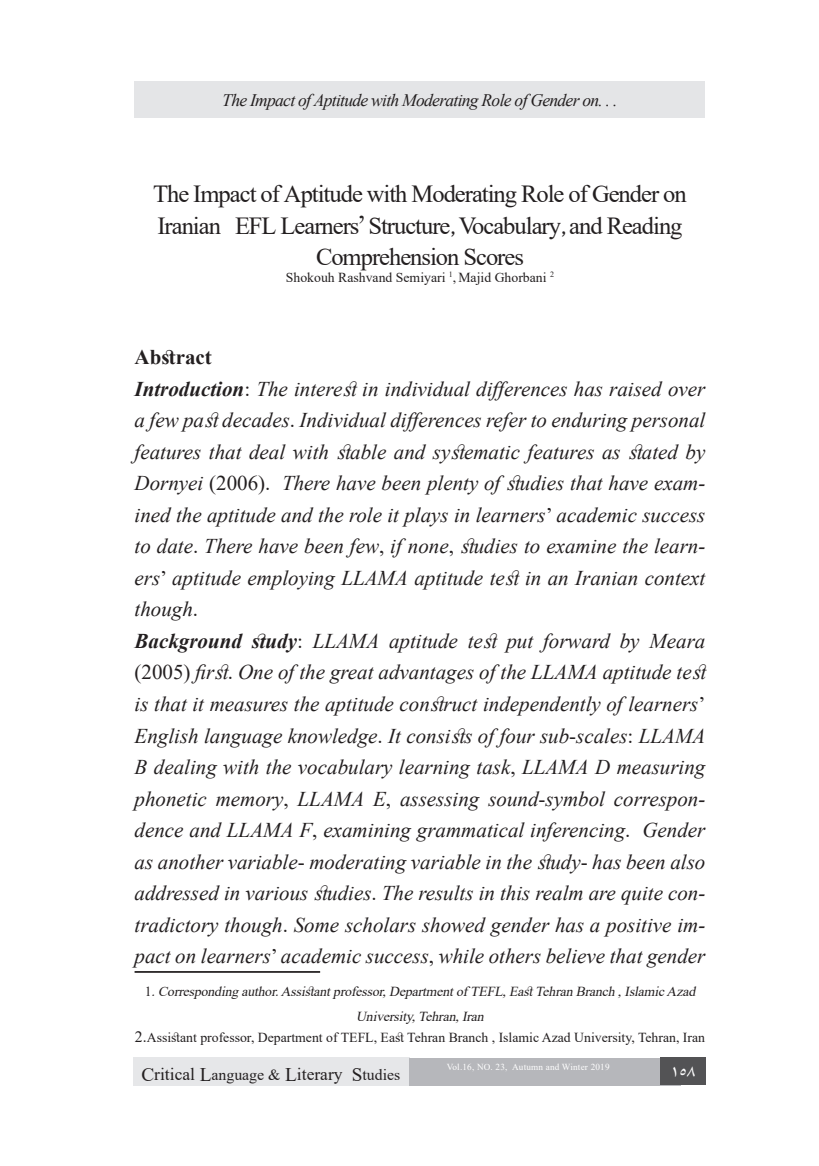
<style>
.page{position:relative;width:819px;height:1166px;background:#fff}
.page>*{position:absolute;margin:0;border:0;box-sizing:border-box;transform-origin:0 0}
.تیتر_چکیده_اینگلیسی{font:24.5px/31.5px "Times New Roman";letter-spacing:-.04em;color:#231f20;text-align:right}
.t1{font:italic 21px/31.5px "Times New Roman";color:#231f20;text-align:justify}
.t2{font:700 21px "Times New Roman";color:#231f20}
.t3{font:italic 700 21px "Times New Roman";color:#231f20}
.t4{font:italic 17.5px "Times New Roman";letter-spacing:-.04em;color:#231f20}
.t5{font:17.5px "Times New Roman";color:#231f20}
.t6{font:italic 17.5px "B Yagut";color:#fff}
.Footnote_Text{font:15.75px "Times New Roman";color:#231f20}
.Footnote_Text-2{font:13.83px "Times New Roman";color:#231f20}
.Footnote_Text-3{font:italic 13.83px "Times New Roman";color:#231f20}
.t7{font:9.1px "Times New Roman";letter-spacing:.02em;color:#fff}
.t8{font:8.05px "Times New Roman";color:#231f20}
.s1{font-family:"B Yagut"}
.s2{font-weight:700}
.s3{font-style:normal}
.s4{font-weight:400;font-style:normal}
.s5{font-size:19.25px}
</style>
<div class="page">
<div style="left:134px;top:81px;width:571px;height:37px;background:#e4e5e7"></div>
<div style="left:133px;top:1057px;width:276px;height:28px;background:#e6e7e9"></div>
<div style="left:409px;top:1057px;width:272px;height:28px;background:#b6b7bb"></div>
<div style="left:659px;top:1057px;width:46px;height:28px;background:#535355"></div>
<hr style="left:134px;top:971px;width:186px;height:2px;background:#231f20">
<p class="t4" style="left:222px;top:88px;width:397px">The Impact ofAptitude with Moderating Role of Gender o n ...</p>
<p class="تیتر_چکیده_اینگلیسی" style="left:153px;top:177px;width:535px">The Impact of Aptitude with Moderating Role of Gender on<br>EFL Learners<span class="s1">’</span> Structure<span class="s1">,</span> Vocabulary<span class="s1">,</span> and Reading</p>
<p class="تیتر_چکیده_اینگلیسی" style="left:157px;top:209px;width:65px">Iranian</p>
<p class="تیتر_چکیده_اینگلیسی" style="left:316px;top:240px;width:209px">Comprehension Scores</p>
<p class="t8" style="left:449px;top:269px;width:6px">1</p>
<p class="Footnote_Text-2" style="left:286px;top:267px;width:161px">Shokouh Rashvand Semiyari</p>
<p class="t8" style="left:550px;top:269px;width:6px">2</p>
<p class="Footnote_Text-2" style="left:453px;top:267px;width:95px">,Majid Ghorbani</p>
<p class="t2" style="left:134px;top:342px;width:79px">Abstract</p>
<p class="t1" style="left:134px;top:373px;width:572px"><span class="s2">Introduction</span><span class="s3">:</span> The interest in individual differences has raised over a few past decades<span class="s3">.</span> Individual differences refer to enduring personal features that deal with stable and systematic features as stated by</p>
<p class="t1" style="left:134px;top:467px;width:137px">Dornyei <span class="s3">(2006 .)</span></p>
<p class="t1" style="left:282px;top:467px;width:425px">There have been plenty of studies that have exam-</p>
<p class="t1" style="left:134px;top:499px;width:572px">ined the aptitude and the role it plays in learners<span class="s3">’</span> academic success</p>
<p class="t1" style="left:134px;top:530px;width:572px">to date<span class="s3">.</span> There have been few if<span class="s3">,</span> none<span class="s3">,</span> studies to examine the learn-</p>
<p class="t1" style="left:134px;top:562px;width:572px">ers<span class="s3">’</span> aptitude employing LLAMA aptitude test in an Iranian context</p>
<p class="t1" style="left:134px;top:593px;width:65px">though<span class="s3">.</span></p>
<p class="t1" style="left:467px;top:625px;width:67px">test put</p>
<p class="t1" style="left:389px;top:625px;width:70px">aptitude</p>
<p class="t1" style="left:543px;top:625px;width:68px">forward</p>
<p class="t1" style="left:619px;top:625px;width:21px">by</p>
<p class="t3" style="left:252px;top:626px;width:53px">study<span class="s4">:</span></p>
<p class="t1" style="left:134px;top:625px;width:573px;text-align:left"><span class="s2">Background<br></span><span class="s3">(2005)</span> first<span class="s3">.</span> One of the great advantages of the LLAMA aptitude test is that it measures the aptitude construct independently of learners<span class="s3">‘ </span>English language knowledge It<span class="s3">.</span> consists of four sub<span class="s3">-</span>scales<span class="s3">:</span> LLAMA B dealing with the vocabulary learning task<span class="s3">,</span> LLAMA D measuring</p>
<p class="t1" style="left:313px;top:625px;width:68px">LLAMA</p>
<p class="t1" style="left:649px;top:625px;width:57px">Meara</p>
<p class="t1" style="left:134px;top:782px;width:572px">phonetic memory<span class="s3">,</span> LLAMA E<span class="s3">,</span> assessing sound<span class="s3">-</span>symbol correspon-</p>
<p class="t1" style="left:134px;top:814px;width:497px">dence and LLAMA F<span class="s3">,</span> examining grammatical inferencing<span class="s3">.</span></p>
<p class="t1" style="left:642px;top:814px;width:64px">Gender</p>
<p class="t1" style="left:134px;top:845px;width:572px">as another variable<span class="s3">-</span> moderating variable in the study<span class="s3">-</span> has been also</p>
<p class="t1" style="left:134px;top:877px;width:572px">addressed in various studies<span class="s3">.</span> The results in this realm are quite con-</p>
<p class="t1" style="left:134px;top:908px;width:572px">tradictory though<span class="s3">.</span> Some scholars showed gender has a positive im-</p>
<p class="t1" style="left:134px;top:940px;width:572px">pact on learners<span class="s3">’</span>academic success<span class="s3">,</span> while others believe that gender</p>
<p class="Footnote_Text-3" style="left:145px;top:982px;width:136px"><span class="s3">1</span> . Corresponding author</p>
<p class="Footnote_Text-3" style="left:275px;top:982px;width:113px">. Assistant professor</p>
<p class="Footnote_Text-3" style="left:502px;top:982px;width:198px">, East Tehran Branch , Islamic Azad</p>
<p class="Footnote_Text-3" style="left:382px;top:982px;width:125px">, Department of TEFL</p>
<p class="Footnote_Text-3" style="left:356px;top:1006px;width:62px">University</p>
<p class="Footnote_Text-2" style="left:147px;top:1027px;width:559px">Assistant professor, Department of TEFL, East Tehran Branch , Islamic Azad University, Tehran, Iran</p>
<p class="Footnote_Text-3" style="left:412px;top:1006px;width:49px">, Tehran</p>
<p class="Footnote_Text-3" style="left:455px;top:1006px;width:33px">, Iran</p>
<p class="Footnote_Text" style="left:135px;top:1025px;width:13px">2.</p>
<p class="t5" style="left:141px;top:1061px;width:55px"><span class="s5">C</span>ritical</p>
<p class="t5" style="left:285px;top:1061px;width:59px"><span class="s5">L</span>iterary</p>
<p class="Footnote_Text" style="left:200px;top:1063px;width:82px"><span class="s5">L</span>anguage &amp;</p>
<p class="Footnote_Text" style="left:352px;top:1063px;width:50px"><span class="s5">S</span>tudies</p>
<p class="t7" style="left:447px;top:1061px;width:62px">Vol.16, NO. 23,</p>
<p class="t7" style="left:512px;top:1061px;width:99px">Autumn and Winter 2019</p>
<p class="t6" style="left:670px;top:1059px;width:32px">158</p>
</div>
